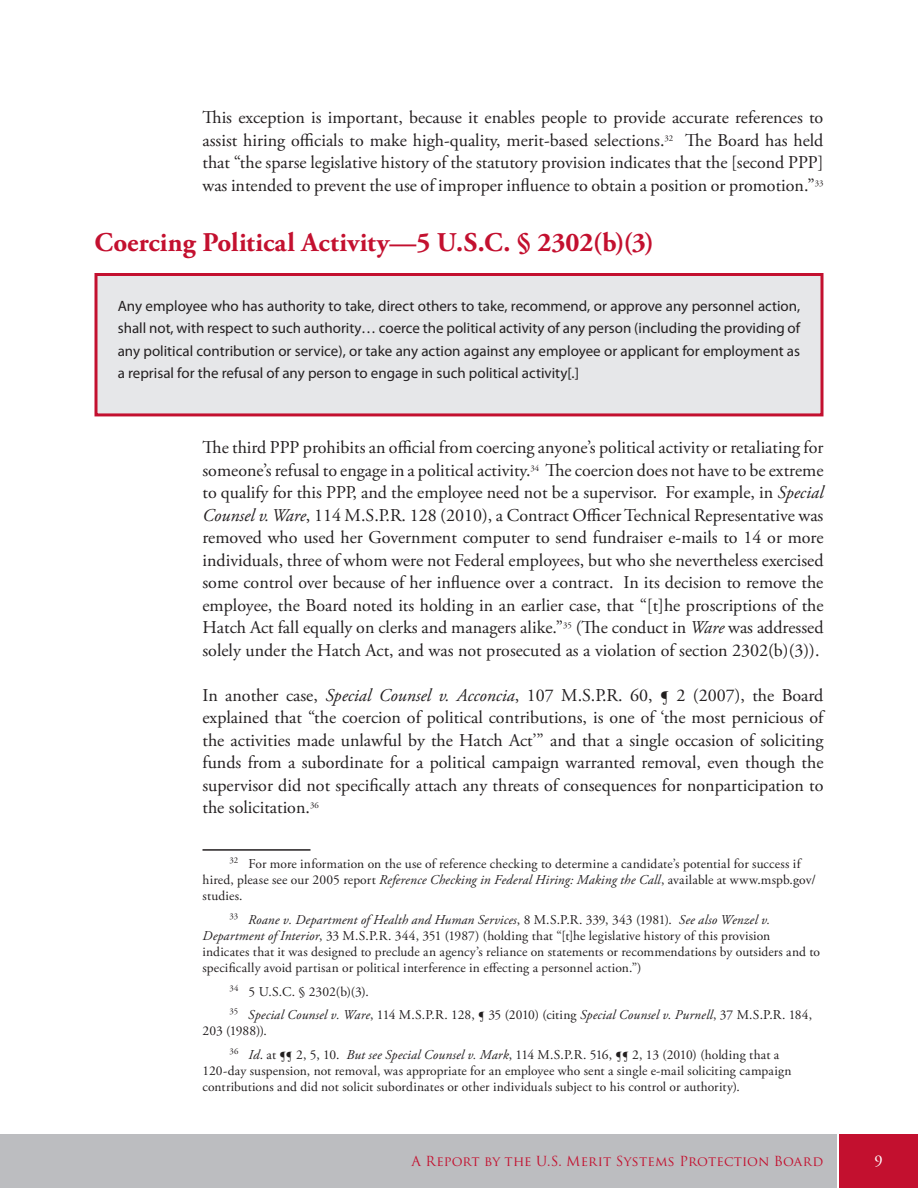
<style>
.page{position:relative;width:918px;height:1188px;background:#fff}
.page>*{position:absolute;margin:0;border:0;box-sizing:border-box;transform-origin:0 0}
.H2__TOC_Level_2{font:700 27px "Adobe Garamond Pro";letter-spacing:.005em;color:#c3102f}
.Body_Text{font:18px/22.5px "Adobe Garamond Pro";color:#231f20;text-align:justify}
.t1{font:16.5px "Adobe Garamond Pro";color:#fff}
.t2{font:15px/22.5px "Myriad Pro";color:#231f20;text-align:justify}
.Footnote_Text{font:13.5px/16.2px "Adobe Garamond Pro";letter-spacing:.005em;color:#231f20}
.t3{font:13.5px "Trajan Pro";letter-spacing:.005em;color:#c3102f}
.s1{font-style:italic}
</style>
<div class="page">
<div style="left:0;top:1134px;width:837px;height:54px;background:#bcbdc0"></div>
<div style="left:840px;top:1134px;width:78px;height:54px;background:#c3102f"></div>
<hr style="left:202px;top:849px;width:108px;height:2px;background:#231f20">
<div style="left:96px;top:275px;width:726px;height:140px;background:#e6e7e9"></div>
<div style="left:94px;top:273px;width:730px;height:143px;border:3px solid #c3102f"></div>
<p class="Body_Text" style="left:202px;top:107px;width:623px">This exception is important, because it enables people to provide accurate references to assist hiring officials to make high-quality, merit-based selections.<sup>32</sup> The Board has held that “the sparse legislative history of the statutory provision indicates that the [second PPP] was intended to prevent the use of improper influence to obtain a position or promotion.”<sup>33</sup></p>
<p class="H2__TOC_Level_2" style="left:94px;top:226px;width:561px">Coercing Political Activity—5 U.S.C. § 2302(b)(3)</p>
<p class="t2" style="left:118px;top:294px;width:684px">Any employee who has authority to take, direct others to take, recommend, or approve any personnel action, shall not, with respect to such authority… coerce the political activity of any person (including the providing of any political contribution or service), or take any action against any employee or applicant for employment as a reprisal for the refusal of any person to engage in such political activity[.]</p>
<p class="Body_Text" style="left:202px;top:437px;width:623px">The third PPP prohibits an official from coercing anyone’s political activity or retaliating for someone’s refusal to engage in a political activity.<sup>34</sup> The coercion does not have to be extreme to qualify for this PPP, and the employee need not be a supervisor. For example, in <span class="s1">Special Counsel v. Ware</span>, 114 M.S.P.R. 128 (2010), a Contract Officer Technical Representative was removed who used her Government computer to send fundraiser e-mails to 14 or more individuals, three of whom were not Federal employees, but who she nevertheless exercised some control over because of her influence over a contract. In its decision to remove the employee, the Board noted its holding in an earlier case, that “[t]he proscriptions of the Hatch Act fall equally on clerks and managers alike.”<sup>35</sup> (The conduct in <span class="s1">Ware</span> was addressed solely under the Hatch Act, and was not prosecuted as a violation of section 2302(b)(3)).</p>
<p class="Body_Text" style="left:202px;top:684px;width:623px">In another case, <span class="s1">Special Counsel v. Acconcia</span>, 107 M.S.P.R. 60, ¶ 2 (2007), the Board explained that “the coercion of political contributions, is one of ‘the most pernicious of the activities made unlawful by the Hatch Act’” and that a single occasion of soliciting funds from a subordinate for a political campaign warranted removal, even though the supervisor did not specifically attach any threats of consequences for nonparticipation to the solicitation.<sup>36</sup></p>
<p class="Footnote_Text" style="left:202px;top:856px;width:615px;text-indent:27px"><sup>32</sup> For more information on the use of reference checking to determine a candidate’s potential for success if hired, please see our 2005 report <span class="s1">Reference Checking in Federal Hiring: Making the Call</span>, available at www.mspb.gov/ studies.</p>
<p class="Footnote_Text" style="left:203px;top:912px;width:619px;text-indent:27px"><sup>33</sup> <span class="s1">Roane v. Department of Health and Human Services</span>, 8 M.S.P.R. 339, 343 (1981). <span class="s1">See also Wenzel v.<br>Department of Interior</span>, 33 M.S.P.R. 344, 351 (1987) (holding that “[t]he legislative history of this provision indicates that it was designed to preclude an agency’s reliance on statements or recommendations by outsiders and to specifically avoid partisan or political interference in effecting a personnel action.”)</p>
<p class="Footnote_Text" style="left:230px;top:984px;width:141px"><sup>34</sup> 5 U.S.C. § 2302(b)(3).</p>
<p class="Footnote_Text" style="left:202px;top:1007px;width:611px;text-indent:27px"><sup>35</sup> <span class="s1">Special Counsel v. Ware</span>, 114 M.S.P.R. 128, ¶ 35 (2010) (citing <span class="s1">Special Counsel v. Purnell</span>, 37 M.S.P.R. 184,<br>203 (1988)).</p>
<p class="Footnote_Text" style="left:203px;top:1047px;width:590px;text-indent:27px"><sup>36</sup> <span class="s1">Id</span>. at ¶¶ 2, 5, 10. <span class="s1">But see Special Counsel v. Mark</span>, 114 M.S.P.R. 516, ¶¶ 2, 13 (2010) (holding that a<br>120-day suspension, not removal, was appropriate for an employee who sent a single e-mail soliciting campaign contributions and did not solicit subordinates or other individuals subject to his control or authority).</p>
<p class="t3" style="left:412px;top:1152px;width:413px">A Report by the U.S. Merit Systems Protection Board</p>
<p class="t1" style="left:874px;top:1150px;width:10px">9</p>
</div>
